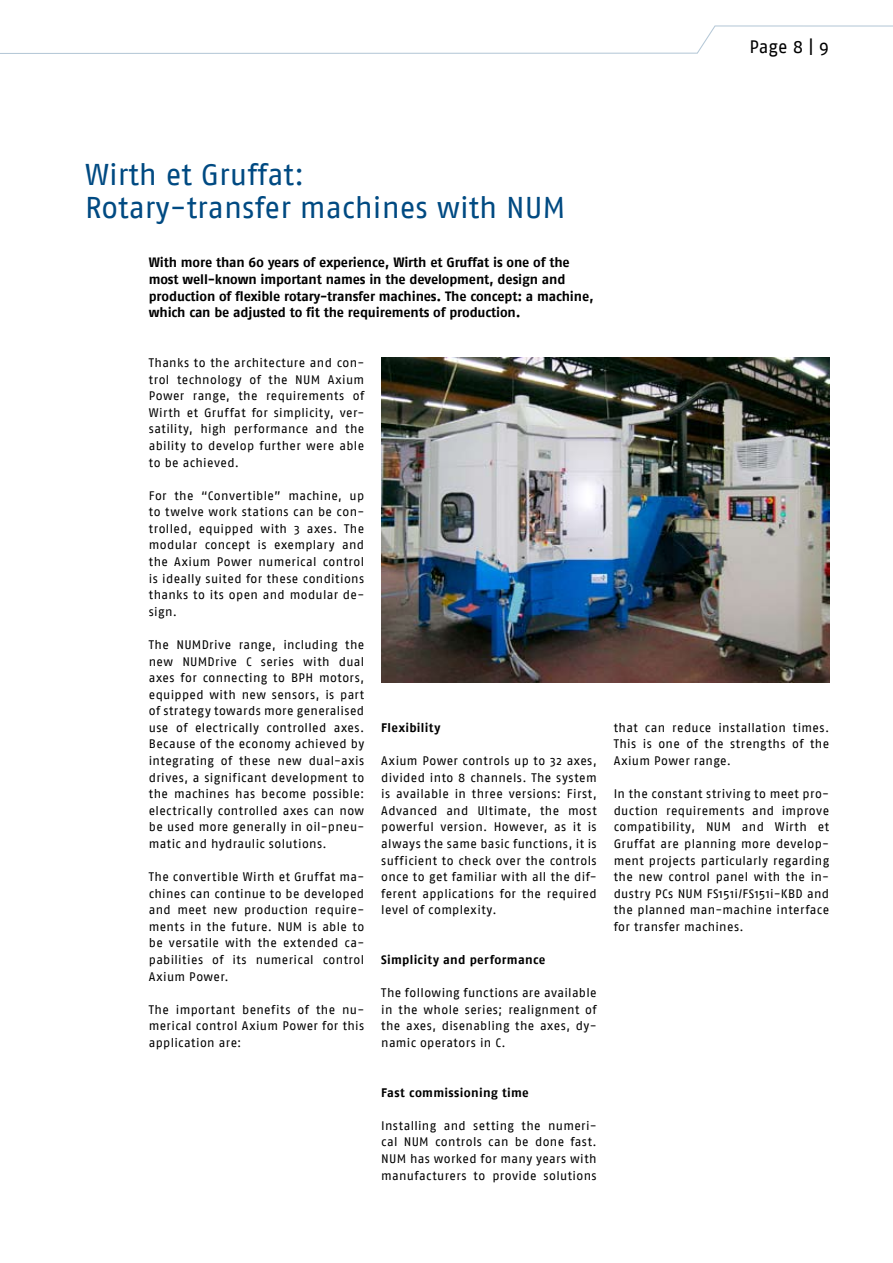
<style>
.page{position:relative;width:893px;height:1263px;background:#fff}
.page>*{position:absolute;margin:0;border:0;box-sizing:border-box;transform-origin:0 0}
.t1{font:30px/33.2px "Fago No";color:#004a82}
.t2{font:18px "Fago No";color:#000}
.t3{font:700 13.5px/16.6px "Fago No";letter-spacing:-.01em;color:#000}
.t4{font:12.3px/16.6px "Fago No";letter-spacing:.03em;color:#000;text-align:justify}
.t5{font:700 12.3px "Fago No";letter-spacing:.025em;color:#000}
</style>
<div class="page">
<svg style="left:0;top:25px;width:893px;height:29px"></svg>
<img style="left:381px;top:358px;width:448px;height:324px">
<h2 class="t2" style="left:749px;top:37px;width:81px">Page 8 | 9</h2>
<h1 class="t1" style="left:85px;top:157px;width:482px">Wirth et Gruffat:<br>Rotary-transfer machines with NUM</h1>
<p class="t3" style="left:149px;top:254px;width:446px">With more than 60 years of experience, Wirth et Gruffat is one of the most well-known important names in the development, design and production of flexible rotary-transfer machines. The concept: a machine, which can be adjusted to fit the requirements of production.</p>
<p class="t4" style="left:149px;top:354px;width:217px">Thanks to the architecture and con&shy;trol technology of the NUM Axium Power range, the requirements of Wirth et Gruffat for simplicity, ver&shy;satility, high performance and the ability to develop further were able to be achieved.</p>
<p class="t4" style="left:149px;top:487px;width:217px">For the “Convertible” machine, up to twelve work stations can be con&shy;trolled, equipped with 3 axes. The modular concept is exemplary and the Axium Power numerical control is ideally suited for these conditions thanks to its open and modular de&shy;sign.</p>
<p class="t4" style="left:149px;top:636px;width:217px">The NUMDrive range, including the new NUMDrive C series with dual axes for connecting to BPH motors, equipped with new sensors, is part of strategy towards more generalised use of electrically controlled axes.<br>Because of the economy achieved by integrating of these new dual-axis drives, a significant development to the machines has become possible: electrically controlled axes can now be used more generally in oil-pneu&shy;matic and hydraulic solutions.</p>
<p class="t4" style="left:149px;top:868px;width:217px">The convertible Wirth et Gruffat ma&shy;chines can continue to be developed and meet new production require&shy;ments in the future. NUM is able to be versatile with the extended ca&shy;pabilities of its numerical control Axium Power.</p>
<p class="t4" style="left:149px;top:1001px;width:217px">The important benefits of the nu&shy;merical control Axium Power for this application are:</p>
<p class="t5" style="left:381px;top:720px;width:60px">Flexibility</p>
<p class="t4" style="left:381px;top:752px;width:217px">Axium Power controls up to 32 axes, divided into 8 channels. The system is available in three versions: First, Advanced and Ultimate, the most powerful version. However, as it is always the same basic functions, it is sufficient to check over the controls once to get familiar with all the dif&shy;ferent applications for the required level of complexity.</p>
<p class="t5" style="left:381px;top:952px;width:166px">Simplicity and performance</p>
<p class="t4" style="left:381px;top:984px;width:217px">The following functions are available in the whole series; realignment of the axes, disenabling the axes, dy&shy;namic operators in C.</p>
<p class="t5" style="left:381px;top:1085px;width:149px">Fast commissioning time</p>
<p class="t4" style="left:381px;top:1117px;width:217px">Installing and setting the numeri&shy;cal NUM controls can be done fast.<br>NUM has worked for many years with manufacturers to provide solutions</p>
<p class="t4" style="left:614px;top:719px;width:217px">that can reduce installation times.<br>This is one of the strengths of the Axium Power range.</p>
<p class="t4" style="left:614px;top:785px;width:217px">In the constant striving to meet pro&shy;duction requirements and improve compatibility, NUM and Wirth et Gruffat are planning more develop&shy;ment projects particularly regarding the new control panel with the in&shy;dustry PCs NUM FS151i/FS151i-KBD and the planned man-machine interface for transfer machines.</p>
</div>
